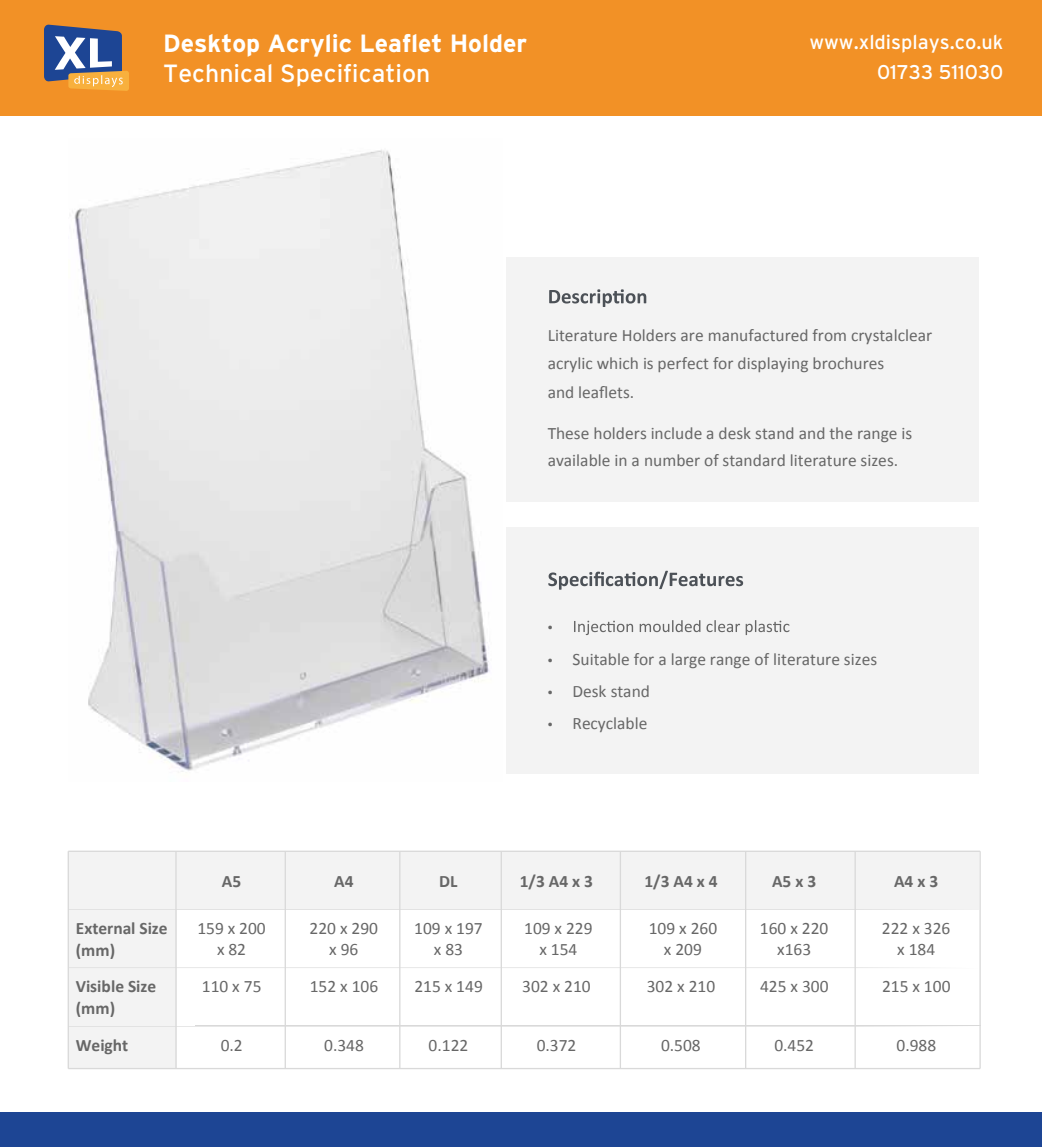
<style>
.page{position:relative;width:1042px;height:1147px;background:#fff}
.page>*{position:absolute;margin:0;border:0;box-sizing:border-box;transform-origin:0 0}
.t1{font:700 24.85px "Interstate";color:#fff}
.t2{font:24.85px "Interstate";color:#fff}
.t3{font:19.95px/29.9px "Interstate";color:#fff;text-align:right}
.t4{font:17.5px/21px "Calibri";color:#676767;text-align:center}
.t5{font:700 17.5px/21.5px "Calibri";color:#676767}
.t6{font:17.5px "Myriad Pro";color:#676767}
.s1{font-family:"Myriad Pro"}
</style>
<div class="page">
<div style="left:68px;top:851px;width:109px;height:58px;background:#f3f3f3"></div>
<div style="left:177px;top:851px;width:802px;height:58px;background:#f3f3f3"></div>
<div style="left:68px;top:909px;width:109px;height:58px;background:#f3f3f3"></div>
<div style="left:68px;top:1026px;width:109px;height:42px;background:#f3f3f3"></div>
<svg style="left:69px;top:909px;width:910px;height:1px"></svg>
<div style="left:68px;top:967px;width:109px;height:58px;background:#f3f3f3"></div>
<hr style="left:195px;top:1025px;width:785px;height:1px;background:#d9d9d9">
<svg style="left:69px;top:1026px;width:857px;height:1px"></svg>
<svg style="left:69px;top:967px;width:845px;height:1px"></svg>
<div style="left:506px;top:257px;width:473px;height:244px;background:#f3f3f3"></div>
<svg style="left:549px;top:289px;width:97px;height:18px"></svg>
<div style="left:506px;top:528px;width:473px;height:246px;background:#f3f3f3"></div>
<svg style="left:548px;top:571px;width:195px;height:19px"></svg>
<svg style="left:574px;top:620px;width:215px;height:15px"></svg>
<img style="left:72px;top:149px;width:418px;height:623px">
<div style="left:0;top:1112px;width:1042px;height:34px;background:#1d4594"></div>
<div style="left:0;top:0;width:1042px;height:115px;background:#f29126"></div>
<svg style="left:44px;top:24px;width:85px;height:67px"></svg>
<hr style="left:285px;top:851px;width:1px;height:217px;background:#d9d9d9">
<hr style="left:175px;top:851px;width:2px;height:217px;background:#d9d9d9">
<hr style="left:399px;top:851px;width:1px;height:217px;background:#d9d9d9">
<hr style="left:501px;top:851px;width:1px;height:217px;background:#d9d9d9">
<hr style="left:620px;top:851px;width:1px;height:217px;background:#d9d9d9">
<hr style="left:745px;top:851px;width:1px;height:217px;background:#d9d9d9">
<hr style="left:854px;top:851px;width:2px;height:217px;background:#d9d9d9">
<hr style="left:979px;top:851px;width:2px;height:217px;background:#d9d9d9">
<hr style="left:68px;top:850px;width:912px;height:2px;background:#d9d9d9">
<hr style="left:68px;top:851px;width:1px;height:217px;background:#d9d9d9">
<hr style="left:68px;top:1068px;width:912px;height:1px;background:#d9d9d9">
<h1 class="t1" style="left:163px;top:29px;width:365px">Desktop Acrylic Leaflet Holder</h1>
<h1 class="t2" style="left:163px;top:58px;width:269px">Technical Specification</h1>
<p class="t3" style="left:809px;top:27px;width:196px">www.xldisplays.co.uk<br>01733 511030</p>
<p class="t4" style="left:548px;top:320px;width:386px;line-height:28.5px;text-align:left">Literature Holders are manufactured from crystalclear acrylic which is perfect for displaying brochures<br>and leaflets.</p>
<p class="t4" style="left:548px;top:418px;width:366px;line-height:26.9px;text-align:left">These holders include a desk stand and the range is available in a number of standard literature sizes.</p>
<p class="t6" style="left:548px;top:615px;width:6px">•</p>
<p class="t4" style="left:548px;top:647px;width:331px"><span class="s1">•</span> Suitable for a large range of literature sizes</p>
<p class="t4" style="left:548px;top:680px;width:104px"><span class="s1">•</span> Desk stand</p>
<p class="t4" style="left:548px;top:712px;width:101px"><span class="s1">•</span> Recyclable</p>
<p class="t5" style="left:76px;top:917px;width:93px">External Size (mm)</p>
<p class="t5" style="left:222px;top:871px;width:21px">A5</p>
<p class="t4" style="left:197px;top:917px;width:70px">159 x 200 x 82</p>
<p class="t5" style="left:334px;top:871px;width:21px">A4</p>
<p class="t4" style="left:310px;top:917px;width:70px">220 x 290 x 96</p>
<p class="t5" style="left:439px;top:871px;width:20px">DL</p>
<p class="t4" style="left:414px;top:917px;width:70px">109 x 197 x 83</p>
<p class="t5" style="left:520px;top:871px;width:75px">1/3 A4 x 3</p>
<p class="t4" style="left:524px;top:917px;width:70px">109 x 229 x 154</p>
<p class="t5" style="left:644px;top:871px;width:75px">1/3 A4 x 4</p>
<p class="t4" style="left:649px;top:917px;width:70px">109 x 260 x 209</p>
<p class="t5" style="left:772px;top:871px;width:46px">A5 x 3</p>
<p class="t4" style="left:760px;top:917px;width:70px">160 x 220 x163</p>
<p class="t5" style="left:894px;top:871px;width:46px">A4 x 3</p>
<p class="t4" style="left:882px;top:917px;width:70px">222 x 326 x 184</p>
<p class="t5" style="left:76px;top:975px;width:82px">Visible Size (mm)</p>
<p class="t4" style="left:202px;top:975px;width:61px">110 x 75</p>
<p class="t4" style="left:310px;top:975px;width:70px">152 x 106</p>
<p class="t4" style="left:414px;top:975px;width:70px">215 x 149</p>
<p class="t4" style="left:522px;top:975px;width:70px">302 x 210</p>
<p class="t4" style="left:647px;top:975px;width:70px">302 x 210</p>
<p class="t4" style="left:760px;top:975px;width:70px">425 x 300</p>
<p class="t4" style="left:882px;top:975px;width:70px">215 x 100</p>
<p class="t5" style="left:76px;top:1034px;width:54px">Weight</p>
<p class="t4" style="left:221px;top:1034px;width:24px">0.2</p>
<p class="t4" style="left:324px;top:1034px;width:41px">0.348</p>
<p class="t4" style="left:429px;top:1034px;width:41px">0.122</p>
<p class="t4" style="left:537px;top:1034px;width:41px">0.372</p>
<p class="t4" style="left:661px;top:1034px;width:41px">0.508</p>
<p class="t4" style="left:774px;top:1034px;width:41px">0.452</p>
<p class="t4" style="left:896px;top:1034px;width:41px">0.988</p>
</div>
